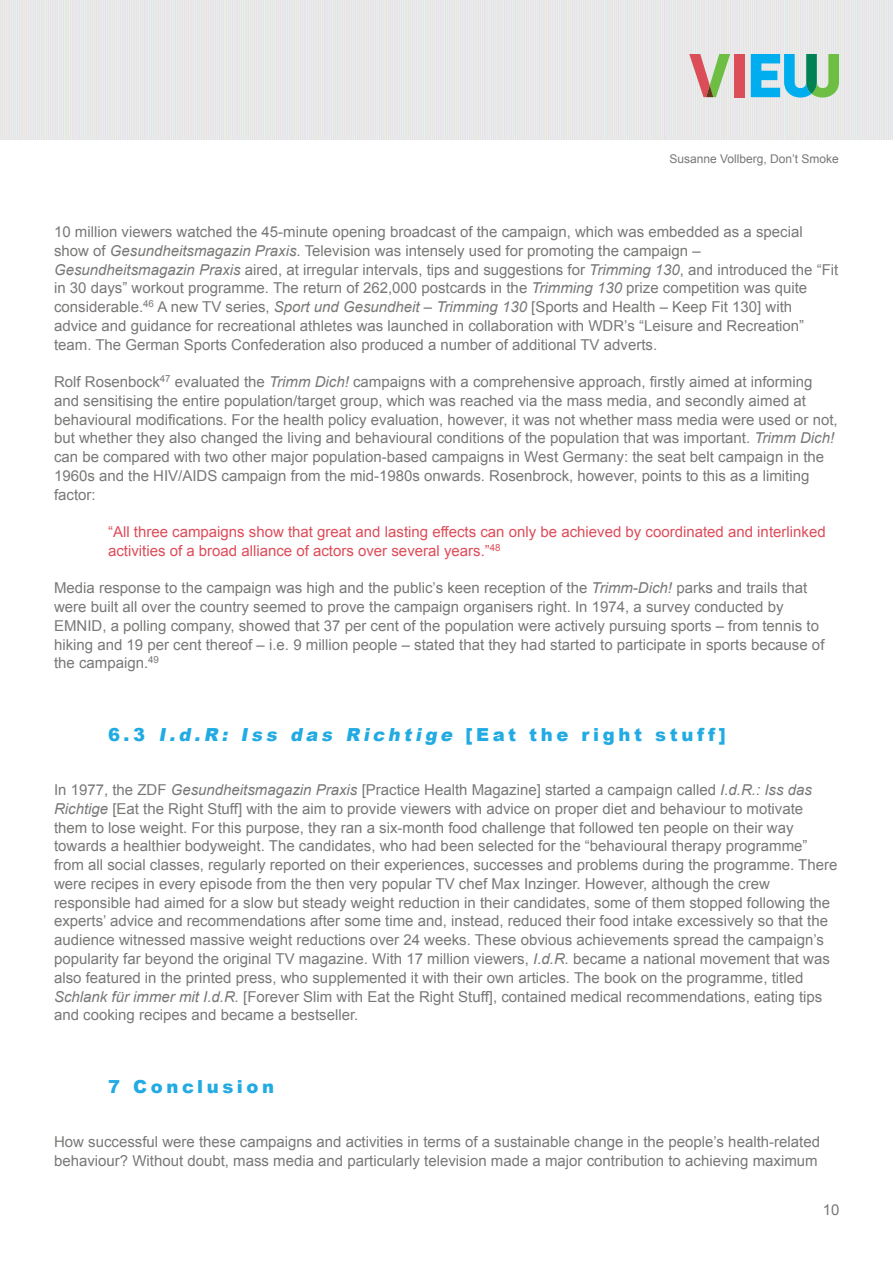
<style>
.page{position:relative;width:893px;height:1263px;background:#fff}
.page>*{position:absolute;margin:0;border:0;box-sizing:border-box;transform-origin:0 0}
.B_head{font:900 18px "Arial";letter-spacing:.2em;color:#22abe2}
.A_head{font:900 18px "Arial";letter-spacing:.2em;color:#22abe2}
.Body_text_next{font:15px/18.8px "Arial";color:#797877}
.Body_text_first{font:15px/18.8px "Arial";color:#797877}
.Extract{font:15px/18.8px "Arial";color:#dd4c59}
.t1{font:12px "Arial";color:#797877}
.s1{font-style:italic}
</style>
<div class="page">
<img style="left:0;top:0;width:893px;height:140px">
<div style="left:734px;top:54px;width:10px;height:43px;background:#db4d58"></div>
<svg style="left:751px;top:54px;width:88px;height:44px;background:#64c0c4"></svg>
<svg style="left:689px;top:54px;width:41px;height:43px;background:#c6b69c"></svg>
<p class="t1" style="left:669px;top:151px;width:171px">Susanne Vollberg, Don’t Smoke</p>
<p class="Body_text_next" style="left:54px;top:223px;width:786px">10 million viewers watched the 45-minute opening broadcast of the campaign, which was embedded as a special show of <span class="s1">Gesundheitsmagazin Praxis</span>. Television was intensely used for promoting the campaign – <span class="s1">Gesundheitsmagazin Praxis</span> aired, at irregular intervals, tips and suggestions for <span class="s1">Trimming 130</span>, and introduced the “Fit in 30 days” workout programme. The return of 262,000 postcards in the <span class="s1">Trimming 130</span> prize competition was quite considerable.<sup>46</sup> A new TV series, <span class="s1">Sport und Gesundheit – Trimming 130</span> [Sports and Health – Keep Fit 130] with advice and guidance for recreational athletes was launched in collaboration with WDR’s “Leisure and Recreation” team. The German Sports Confederation also produced a number of additional TV adverts.</p>
<p class="Body_text_next" style="left:54px;top:373px;width:785px">Rolf Rosenbock<sup>47</sup> evaluated the <span class="s1">Trimm Dich!</span> campaigns with a comprehensive approach, firstly aimed at informing and sensitising the entire population/target group, which was reached via the mass media, and secondly aimed at behavioural modifications. For the health policy evaluation, however, it was not whether mass media were used or not, but whether they also changed the living and behavioural conditions of the population that was important. <span class="s1">Trimm Dich! </span>can be compared with two other major population-based campaigns in West Germany: the seat belt campaign in the 1960s and the HIV/AIDS campaign from the mid-1980s onwards. Rosenbrock, however, points to this as a limiting factor:</p>
<p class="Extract" style="left:108px;top:523px;width:719px">“All three campaigns show that great and lasting effects can only be achieved by coordinated and interlinked activities of a broad alliance of actors over several years.”<sup>48</sup></p>
<p class="Body_text_next" style="left:54px;top:579px;width:772px">Media response to the campaign was high and the public’s keen reception of the <span class="s1">Trimm-Dich!</span> parks and trails that were built all over the country seemed to prove the campaign organisers right. In 1974, a survey conducted by EMNID, a polling company, showed that 37 per cent of the population were actively pursuing sports – from tennis to hiking and 19 per cent thereof – i.e. 9 million people – stated that they had started to participate in sports because of the campaign.<sup>49</sup></p>
<p class="B_head" style="left:108px;top:722px;width:619px">6.3 <span class="s1">I.d.R: Iss das Richtige</span> [Eat the right stuff]</p>
<p class="Body_text_first" style="left:54px;top:781px;width:785px">In 1977, the ZDF <span class="s1">Gesundheitsmagazin Praxis</span> [Practice Health Magazine] started a campaign called <span class="s1">I.d.R.: Iss das Richtige</span> [Eat the Right Stuff] with the aim to provide viewers with advice on proper diet and behaviour to motivate them to lose weight. For this purpose, they ran a six-month food challenge that followed ten people on their way towards a healthier bodyweight. The candidates, who had been selected for the “behavioural therapy programme” from all social classes, regularly reported on their experiences, successes and problems during the programme. There were recipes in every episode from the then very popular TV chef Max Inzinger. However, although the crew responsible had aimed for a slow but steady weight reduction in their candidates, some of them stopped following the experts’ advice and recommendations after some time and, instead, reduced their food intake excessively so that the audience witnessed massive weight reductions over 24 weeks. These obvious achievements spread the campaign’s popularity far beyond the original TV magazine. With 17 million viewers, <span class="s1">I.d.R.</span> became a national movement that was also featured in the printed press, who supplemented it with their own articles. The book on the programme, titled <span class="s1">Schlank für immer mit I.d.R.</span> [Forever Slim with Eat the Right Stuff], contained medical recommendations, eating tips and cooking recipes and became a bestseller.</p>
<p class="A_head" style="left:108px;top:1073px;width:168px">7 Conclusion</p>
<p class="Body_text_first" style="left:54px;top:1132px;width:767px">How successful were these campaigns and activities in terms of a sustainable change in the people’s health-related behaviour? Without doubt, mass media and particularly television made a major contribution to achieving maximum</p>
<p class="Body_text_first" style="left:823px;top:1201px;width:18px">10</p>
</div>
